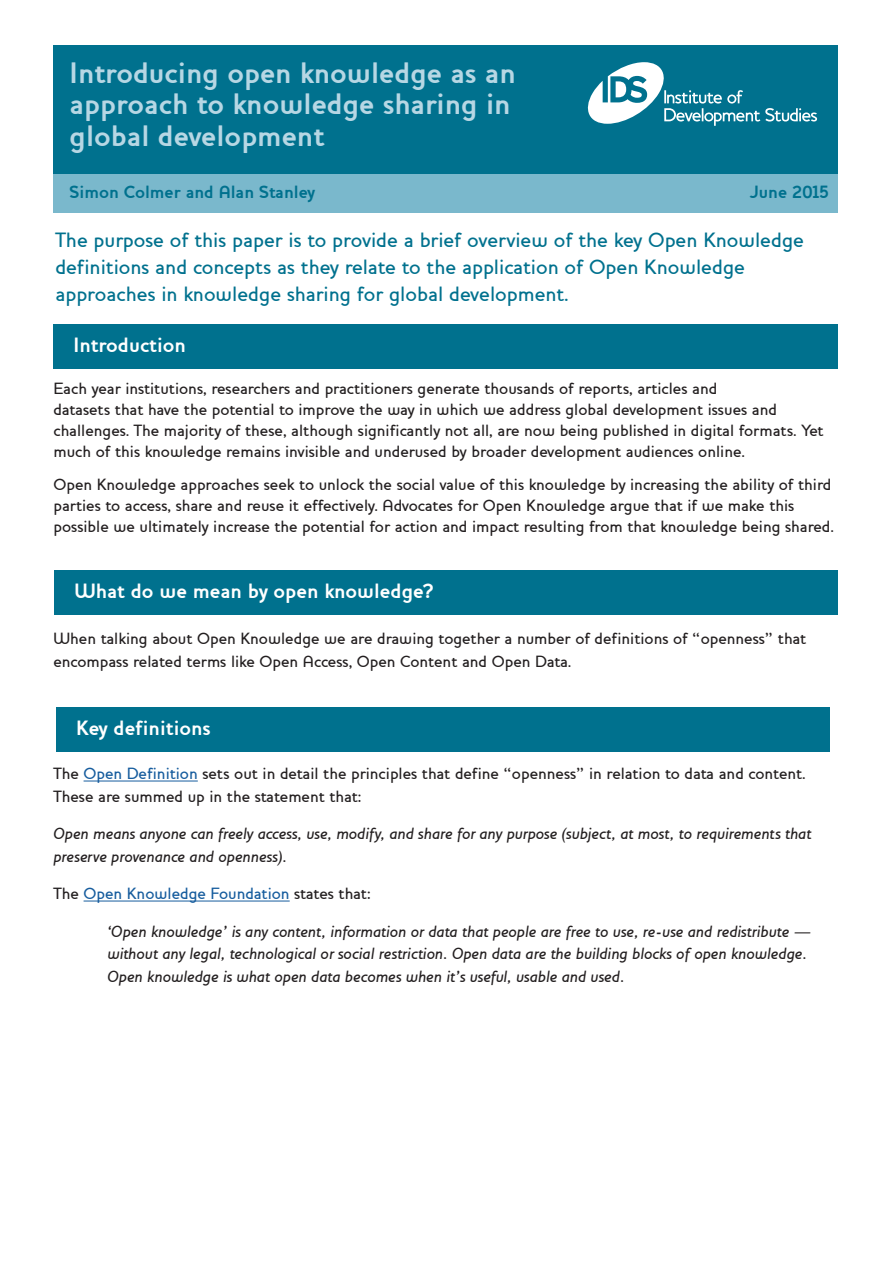
<style>
.page{position:relative;width:893px;height:1263px;background:#fff}
.page>*{position:absolute;margin:0;border:0;box-sizing:border-box;transform-origin:0 0}
.t1{font:700 30px/31.5px "Houschka";color:#b7d7e4}
.t2{font:500 21px/27px "Houschka";color:#00718e}
.t3{font:700 21px "Houschka";color:#fff}
.t4{font:700 18px "Houschka";color:#00718e}
.t5{font:500 16.5px/21px "Houschka";color:#231f20}
.t6{font:italic 500 16.5px/22.5px "Houschka";color:#231f20}
.t7{font:500 16.5px "Houschka";color:#175d9e}
.s1{color:#175d9e}
.s2{color:#231f20}
</style>
<div class="page">
<hr style="left:84px;top:781px;width:114px;height:1px;background:#175d9e">
<hr style="left:84px;top:901px;width:206px;height:1px;background:#175d9e">
<div style="left:53px;top:45px;width:785px;height:129px;background:#00718e"></div>
<svg style="left:587px;top:62px;width:230px;height:64px"></svg>
<div style="left:53px;top:174px;width:785px;height:38px;background:#7ab8cc"></div>
<div style="left:53px;top:324px;width:785px;height:45px;background:#00718e"></div>
<div style="left:56px;top:707px;width:774px;height:45px;background:#00718e"></div>
<div style="left:54px;top:570px;width:784px;height:44px;background:#00718e"></div>
<p class="t1" style="left:70px;top:57px;width:448px">Introducing open knowledge as an approach to knowledge sharing in global development</p>
<p class="t4" style="left:70px;top:181px;width:247px">Simon Colmer and Alan Stanley</p>
<p class="t4" style="left:750px;top:181px;width:81px">June 2015</p>
<p class="t2" style="left:55px;top:226px;width:750px">The purpose of this paper is to provide a brief overview of the key Open Knowledge definitions and concepts as they relate to the application of Open Knowledge approaches in knowledge sharing for global development.</p>
<p class="t3" style="left:74px;top:333px;width:114px">Introduction</p>
<p class="t5" style="left:53px;top:378px;width:772px">Each year institutions, researchers and practitioners generate thousands of reports, articles and<br>datasets that have the potential to improve the way in which we address global development issues and challenges. The majority of these, although significantly not all, are now being published in digital formats. Yet much of this knowledge remains invisible and underused by broader development audiences online.</p>
<p class="t5" style="left:53px;top:474px;width:782px">Open Knowledge approaches seek to unlock the social value of this knowledge by increasing the ability of third parties to access, share and reuse it effectively. Advocates for Open Knowledge argue that if we make this possible we ultimately increase the potential for action and impact resulting from that knowledge being shared.</p>
<p class="t3" style="left:74px;top:578px;width:360px">What do we mean by open knowledge?</p>
<p class="t5" style="left:53px;top:627px;width:754px;line-height:22.5px">When talking about Open Knowledge we are drawing together a number of definitions of “openness” that encompass related terms like Open Access, Open Content and Open Data.</p>
<p class="t3" style="left:76px;top:715px;width:136px">Key definitions</p>
<p class="t5" style="left:53px;top:762px;width:754px;line-height:22.5px">The <span class="s1">Open Definition</span> sets out in detail the principles that define “openness” in relation to data and content.<br>These are summed up in the statement that:</p>
<p class="t6" style="left:53px;top:822px;width:759px">Open means anyone can freely access, use, modify, and share for any purpose (subject, at most, to requirements that preserve provenance and openness).</p>
<p class="t7" style="left:53px;top:884px;width:319px"><span class="s2">The</span> Open Knowledge Foundation <span class="s2">states that:</span></p>
<p class="t6" style="left:107px;top:920px;width:704px">‘Open knowledge’ is any content, information or data that people are free to use, re-use and redistribute — without any legal, technological or social restriction. Open data are the building blocks of open knowledge.<br>Open knowledge is what open data becomes when it’s useful, usable and used.</p>
</div>
